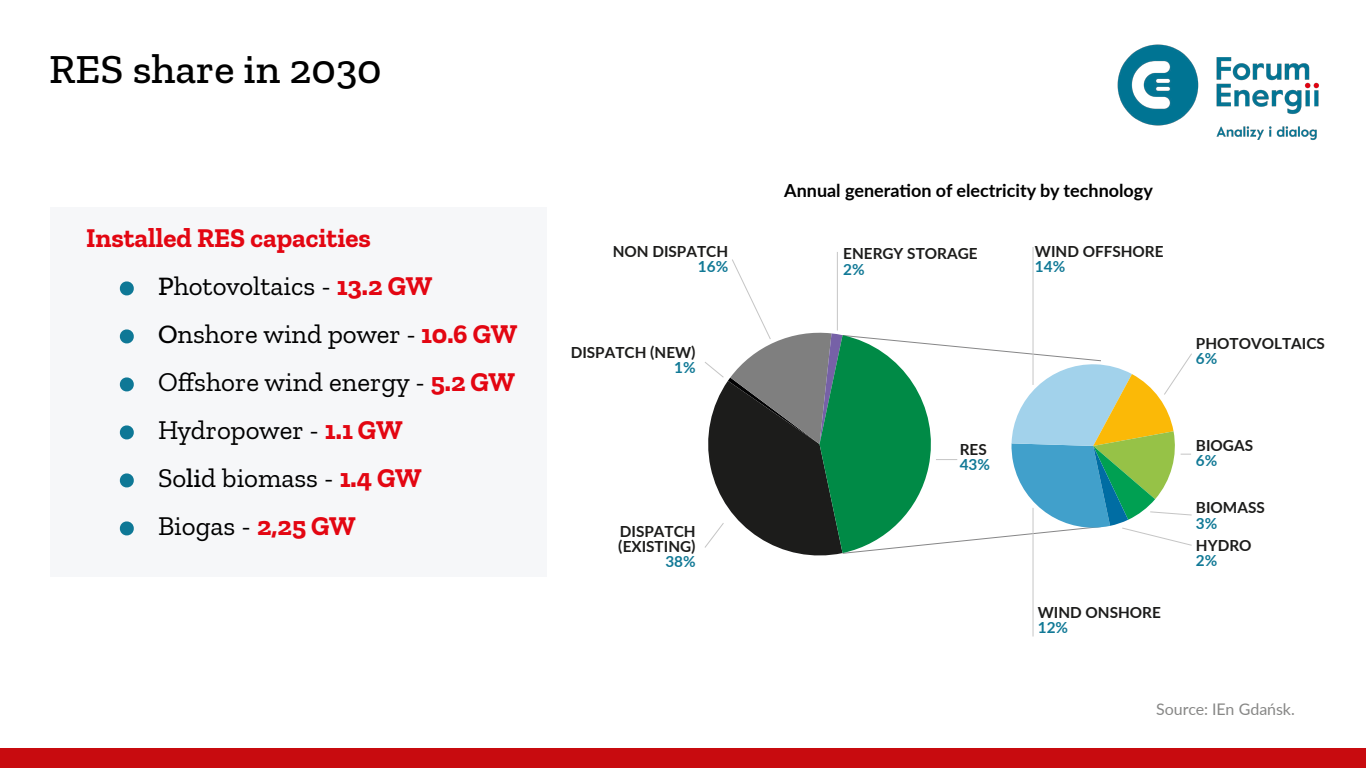
<style>
.page{position:relative;width:1366px;height:768px;background:#fff}
.page>*{position:absolute;margin:0;border:0;box-sizing:border-box;transform-origin:0 0}
.t1{font:500 42px "Zilla Slab";color:#000}
.t2{font:27px "Zilla Slab";color:#000}
.t3{font:700 27px "Zilla Slab";color:#e30612}
.t4{font:700 18px "Lato";color:#000}
.List_Paragraph{font:16px "Lato";letter-spacing:-.005em;color:#878786}
.t5{font:700 15.3px/15.3px "Lato";color:#1c1c1b}
.s1{color:#0e7896}
.s2{font-weight:500}
.s3{font-weight:700;color:#e30612}
.s4{color:#117996}
</style>
<div class="page">
<div style="left:50px;top:207px;width:497px;height:370px;background:#f6f7f9"></div>
<div style="left:0;top:748px;width:1366px;height:20px;background:#c80b0f"></div>
<img style="left:1117px;top:44px;width:202px;height:96px">
<hr style="left:1033px;top:247px;width:1px;height:138px;background:#c5c5c5">
<hr style="left:837px;top:252px;width:1px;height:79px;background:#c5c5c5">
<hr style="left:1033px;top:508px;width:1px;height:129px;background:#c5c5c5">
<svg style="left:705px;top:259px;width:487px;height:307px"></svg>
<p class="t1" style="left:49px;top:46px;width:334px">RES share in 2030</p>
<p class="t4" style="left:784px;top:178px;width:370px">Annual generation of electricity by technology</p>
<p class="t3" style="left:86px;top:223px;width:286px">Installed RES capacities</p>
<p class="t2" style="left:122px;top:271px;width:312px"><span class="s1">•</span> <span class="s2">P</span>hotovoltaics - <span class="s3">13.2 GW</span></p>
<p class="t2" style="left:122px;top:319px;width:397px"><span class="s1">•</span> <span class="s2">O</span>nshore wind power - <span class="s3">10.6 GW</span></p>
<p class="t2" style="left:122px;top:367px;width:395px"><span class="s1">•</span> Offshore wind energy - <span class="s3">5.2 GW</span></p>
<p class="t2" style="left:122px;top:415px;width:282px"><span class="s1">•</span> Hydropower - <span class="s3">1.1 GW</span></p>
<p class="t2" style="left:122px;top:463px;width:301px"><span class="s1">•</span> So<span class="s2">li</span>d biomass - <span class="s3">1.4 GW</span></p>
<p class="t2" style="left:122px;top:511px;width:235px"><span class="s1">•</span> Biogas - <span class="s3">2,25 GW</span></p>
<p class="t5" style="left:618px;top:523px;width:79px;text-align:right">DISPATCH (EXISTING)<br><span class="s4">38%</span></p>
<p class="t5" style="left:613px;top:243px;width:117px;text-align:right">NON DISPATCH<br><span class="s4">16%</span></p>
<p class="t5" style="left:843px;top:245px;width:136px">ENERGY STORAGE<br><span class="s4">2%</span></p>
<p class="t5" style="left:571px;top:344px;width:126px;text-align:right">DISPATCH (NEW)<br><span class="s4">1%</span></p>
<p class="t5" style="left:960px;top:441px;width:32px">RES<br><span class="s4">43%</span></p>
<p class="t5" style="left:1035px;top:243px;width:130px">WIND OFFSHORE<br><span class="s4">14%</span></p>
<p class="t5" style="left:1038px;top:604px;width:125px">WIND ONSHORE<br><span class="s4">12%</span></p>
<p class="t5" style="left:1196px;top:335px;width:130px">PHOTOVOLTAICS<br><span class="s4">6%</span></p>
<p class="t5" style="left:1196px;top:437px;width:59px">BIOGAS<br><span class="s4">6%</span></p>
<p class="t5" style="left:1196px;top:499px;width:70px">BIOMASS<br><span class="s4">3%</span></p>
<p class="t5" style="left:1196px;top:537px;width:57px">HYDRO<br><span class="s4">2%</span></p>
<p class="List_Paragraph" style="left:1156px;top:698px;width:140px">Source: IEn Gdańsk.</p>
</div>
